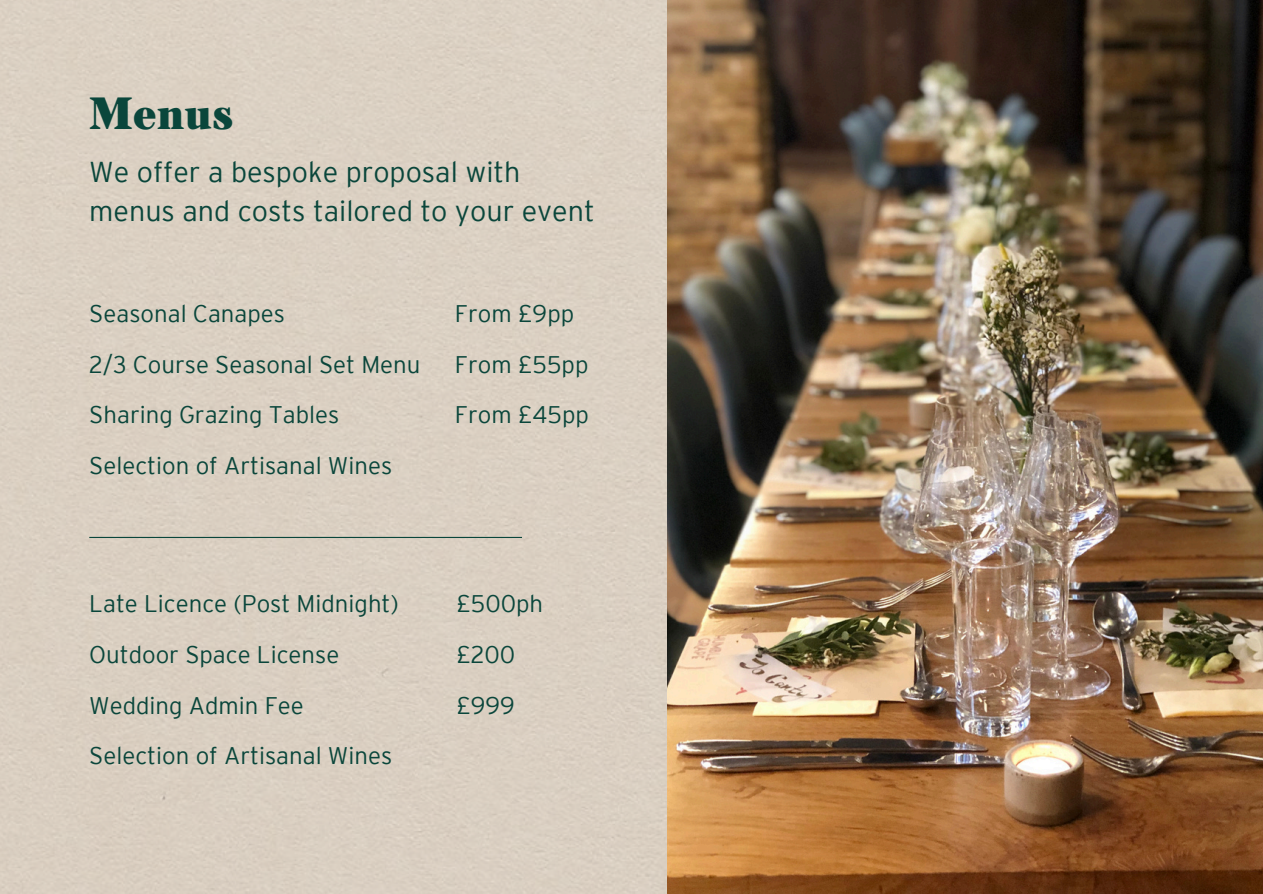
<style>
.page{position:relative;width:1263px;height:894px;background:#fff}
.page>*{position:absolute;margin:0;border:0;box-sizing:border-box;transform-origin:0 0}
.t1{font:900 45px "TT Barrels";color:#0a463b}
.t2{font:300 28.65px/39.3px "Interstate";color:#0a463b}
.t3{font:300 24px "Interstate";color:#0a463b}
</style>
<div class="page">
<div style="left:0;top:0;width:668px;height:893px;background:#dad0c2"></div>
<img style="left:668px;top:0;width:595px;height:893px">
<hr style="left:89px;top:536px;width:433px;height:2px;background:#0a463b">
<p class="t1" style="left:89px;top:88px;width:146px">Menus</p>
<p class="t2" style="left:89px;top:154px;width:507px">We offer a bespoke proposal with menus and costs tailored to your event</p>
<p class="t3" style="left:89px;top:304px;width:197px">Seasonal Canapes</p>
<h1 class="t3" style="left:455px;top:304px;width:121px">From £9pp</h1>
<p class="t3" style="left:89px;top:355px;width:333px">2/3 Course Seasonal Set Menu</p>
<p class="t3" style="left:455px;top:355px;width:135px">From £55pp</p>
<p class="t3" style="left:89px;top:405px;width:252px">Sharing Grazing Tables</p>
<p class="t3" style="left:455px;top:405px;width:136px">From £45pp</p>
<p class="t3" style="left:89px;top:456px;width:305px">Selection of Artisanal Wines</p>
<p class="t3" style="left:89px;top:594px;width:311px">Late Licence (Post Midnight)</p>
<p class="t3" style="left:456px;top:594px;width:89px">£500ph</p>
<p class="t3" style="left:89px;top:645px;width:252px">Outdoor Space License</p>
<p class="t3" style="left:456px;top:645px;width:61px">£200</p>
<p class="t3" style="left:89px;top:696px;width:216px">Wedding Admin Fee</p>
<p class="t3" style="left:456px;top:696px;width:60px">£999</p>
<p class="t3" style="left:89px;top:746px;width:305px">Selection of Artisanal Wines</p>
</div>
